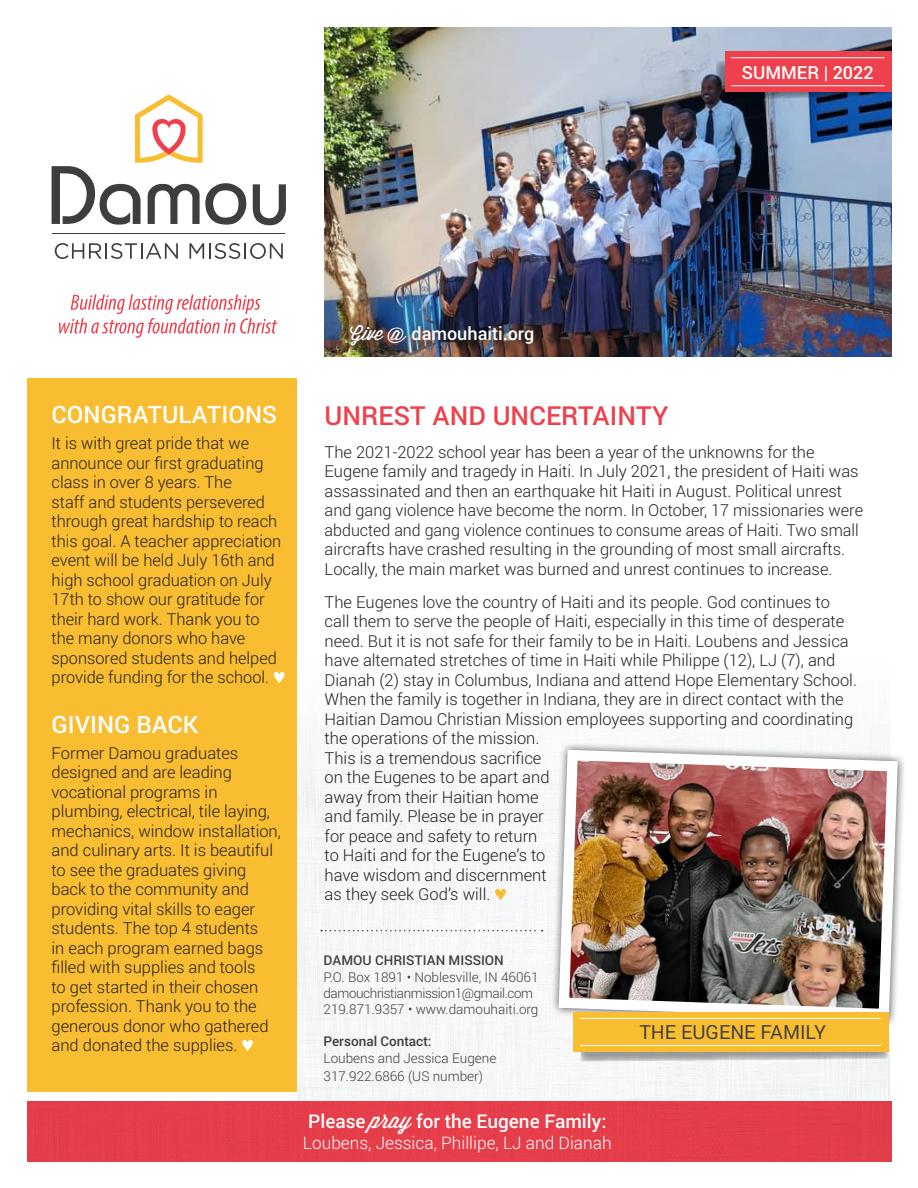
<style>
.page{position:relative;width:918px;height:1188px;background:#fff}
.page>*{position:absolute;margin:0;border:0;box-sizing:border-box;transform-origin:0 0}
.t1{font:500 26.25px "Roboto";color:#ee414d}
.t2{font:500 24px "Roboto";color:#fff}
.t3{font:19.5px "Roboto";color:#3e3e3f}
.t4{font:500 18.9px "Roboto";color:#fff}
.t5{font:500 18px "Roboto";color:#fff}
.t6{font:300 17.25px "Roboto";color:#fff}
.t7{font:300 16.5px/19.5px "Roboto";color:#231f20}
.t8{font:300 13.5px "Roboto";color:#3e3e3f}
.t9{font:500 13.5px "Roboto";color:#3e3e3f}
.t10{font:300 13.5px "Roboto";letter-spacing:-.03em;color:#3e3e3f}
.s1{font-family:"Wisdom Script AI";font-weight:400;font-size:19.5px}
.s2{color:#fff}
.s3{color:#f9bd32}
.s4{font-family:"Wisdom Script AI";font-weight:400;font-size:22.35px}
</style>
<div class="page">
<div style="left:27px;top:378px;width:270px;height:713px;background:#f9bd32"></div>
<div style="left:297px;top:718px;width:592px;height:383px;background:#f6f8f8"></div>
<svg style="left:59px;top:294px;width:218px;height:44px"></svg>
<svg style="left:55px;top:243px;width:123px;height:16px"></svg>
<svg style="left:189px;top:243px;width:94px;height:16px"></svg>
<hr style="left:53px;top:234px;width:232px;height:1px;background:#3e3e3f">
<svg style="left:52px;top:94px;width:194px;height:131px"></svg>
<svg style="left:253px;top:184px;width:33px;height:41px"></svg>
<div style="left:27px;top:1101px;width:864px;height:61px;background:#e43e4a"></div>
<img style="left:325px;top:27px;width:567px;height:329px">
<svg style="left:716px;top:55px;width:176px;height:46px;background:#424968"></svg>
<div style="left:725px;top:51px;width:167px;height:40px;background:#ee414d"></div>
<hr style="left:731px;top:57px;width:153px;height:1px;background:#fff">
<hr style="left:731px;top:85px;width:153px;height:1px;background:#fff">
<svg style="left:321px;top:930px;width:222px;height:1px"></svg>
<div style="left:343px;top:318px;width:198px;height:35px;background:#231f20;opacity:.75"></div>
<div style="left:550px;top:742px;width:356px;height:286px;background:#f9fafa"></div>
<img style="left:553px;top:744px;width:350px;height:281px">
<svg style="left:580px;top:1052px;width:308px;height:10px;background:#b8babb"></svg>
<div style="left:574px;top:1012px;width:315px;height:40px;background:#f9bd32"></div>
<hr style="left:580px;top:1018px;width:300px;height:1px;background:#fff">
<hr style="left:580px;top:1045px;width:301px;height:1px;background:#fff">
<p class="t5" style="left:742px;top:60px;width:133px">SUMMER | 2022</p>
<p class="t5" style="left:350px;top:321px;width:186px"><span class="s1">Give @</span> damouhaiti.org</p>
<p class="t2" style="left:52px;top:398px;width:227px">CONGRATULATIONS</p>
<p class="t7" style="left:52px;top:433px;width:235px">It is with great pride that we announce our first graduating class in over 8 years. The<br>staff and students persevered through great hardship to reach this goal. A teacher appreciation event will be held July 16th and high school graduation on July<br>17th to show our gratitude for their hard work. Thank you to the many donors who have sponsored students and helped provide funding for the school. <span class="s2">♥</span></p>
<p class="t2" style="left:52px;top:707px;width:148px">GIVING BACK</p>
<p class="t7" style="left:52px;top:743px;width:231px">Former Damou graduates designed and are leading vocational programs in plumbing, electrical, tile laying, mechanics, window installation, and culinary arts. It is beautiful to see the graduates giving back to the community and providing vital skills to eager students. The top 4 students<br>in each program earned bags filled with supplies and tools<br>to get started in their chosen profession. Thank you to the generous donor who gathered and donated the supplies. <span class="s2">♥</span></p>
<p class="t1" style="left:325px;top:397px;width:345px">UNREST AND UNCERTAINTY</p>
<p class="t7" style="left:325px;top:442px;width:540px">The 2021-2022 school year has been a year of the unknowns for the Eugene family and tragedy in Haiti. In July 2021, the president of Haiti was assassinated and then an earthquake hit Haiti in August. Political unrest and gang violence have become the norm. In October, 17 missionaries were abducted and gang violence continues to consume areas of Haiti. Two small aircrafts have crashed resulting in the grounding of most small aircrafts.<br>Locally, the main market was burned and unrest continues to increase.</p>
<p class="t7" style="left:325px;top:592px;width:534px">The Eugenes love the country of Haiti and its people. God continues to call them to serve the people of Haiti, especially in this time of desperate need. But it is not safe for their family to be in Haiti. Loubens and Jessica have alternated stretches of time in Haiti while Philippe (12), LJ (7), and Dianah (2) stay in Columbus, Indiana and attend Hope Elementary School.<br>When the family is together in Indiana, they are in direct contact with the Haitian Damou Christian Mission employees supporting and coordinating the operations of the mission.<br>This is a tremendous sacrifice<br>on the Eugenes to be apart and<br>away from their Haitian home<br>and family. Please be in prayer<br>for peace and safety to return<br>to Haiti and for the Eugene’s to<br>have wisdom and discernment<br>as they seek God’s will. <span class="s3">♥</span></p>
<p class="t9" style="left:324px;top:951px;width:182px">DAMOU CHRISTIAN MISSION</p>
<p class="t8" style="left:324px;top:967px;width:216px">P.O. Box 1891 • Noblesville, IN 46061</p>
<p class="t10" style="left:324px;top:984px;width:211px">damouchristianmission1@gmail.com</p>
<p class="t8" style="left:324px;top:1000px;width:216px">219.871.9357 • www.damouhaiti.org</p>
<p class="t9" style="left:324px;top:1032px;width:109px">Personal Contact:</p>
<p class="t8" style="left:324px;top:1048px;width:174px">Loubens and Jessica Eugene</p>
<p class="t8" style="left:324px;top:1066px;width:161px">317.922.6866 (US number)</p>
<p class="t4" style="left:308px;top:1109px;width:300px">Please <span class="s4">pray</span> for the Eugene Family:</p>
<p class="t6" style="left:303px;top:1131px;width:310px">Loubens, Jessica, Phillipe, LJ and Dianah</p>
<p class="t3" style="left:639px;top:1018px;width:188px">THE EUGENE FAMILY</p>
</div>
